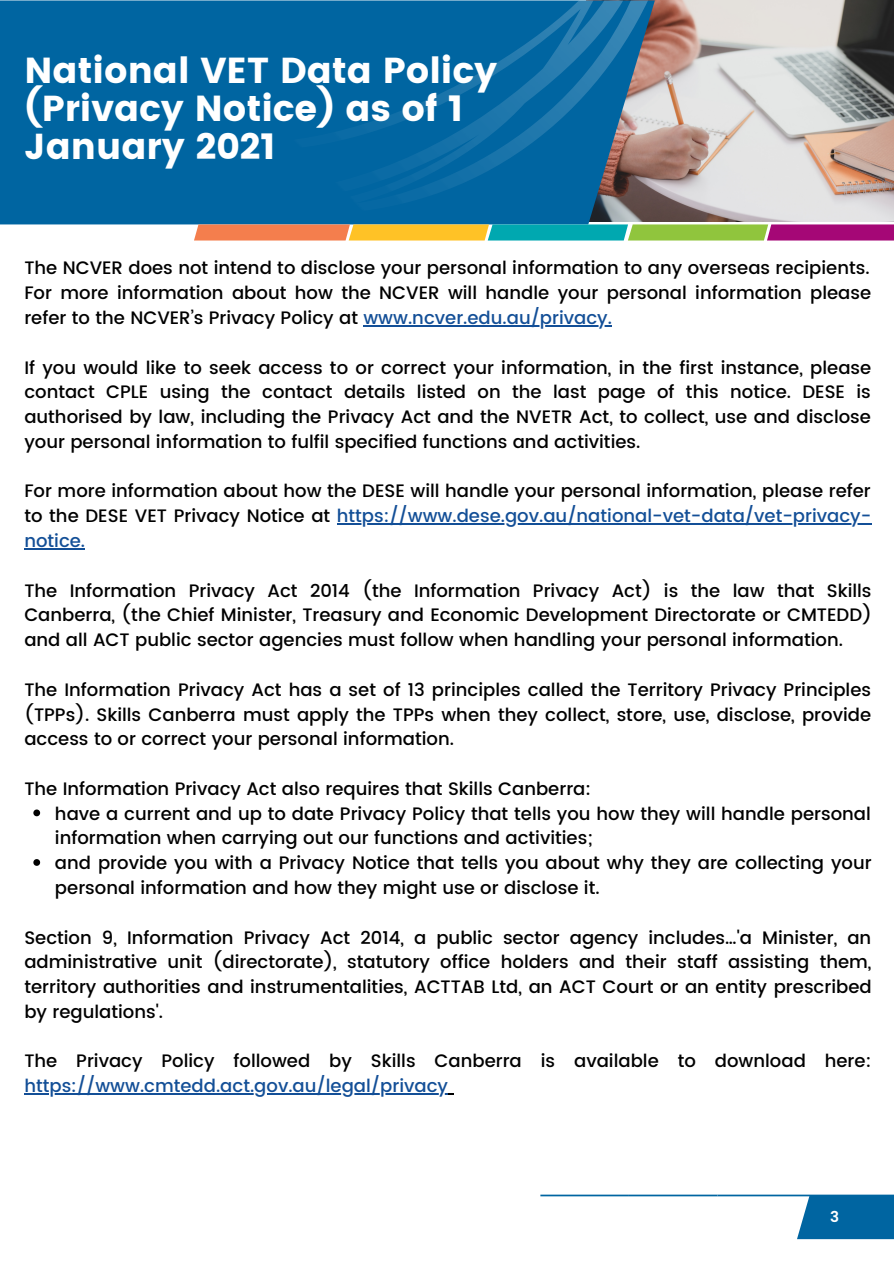
<style>
.page{position:relative;width:894px;height:1264px;background:#fff}
.page>*{position:absolute;margin:0;border:0;box-sizing:border-box;transform-origin:0 0}
.t1{font:36px/38.2px "Poppins";color:#fff}
.t2{font:500 18px/24.8px "Poppins";color:#000;text-align:justify}
.t3{font:600 15px "Poppins";color:#fff}
.s1{color:#134f97}
</style>
<div class="page">
<img style="left:654px;top:0;width:239px;height:222px">
<svg style="left:0;top:215px;width:654px;height:9px;background:#0e699f"></svg>
<svg style="left:0;top:0;width:654px;height:215px;background:#0a68a0"></svg>
<svg style="left:194px;top:224px;width:699px;height:16px;background:#a69164"></svg>
<svg style="left:540px;top:1194px;width:353px;height:45px"></svg>
<svg style="left:33px;top:809px;width:7px;height:7px"></svg>
<svg style="left:33px;top:859px;width:7px;height:6px"></svg>
<hr style="left:363px;top:325px;width:249px;height:1px;background:#134f97">
<hr style="left:337px;top:523px;width:534px;height:1px;background:#134f97">
<hr style="left:24px;top:548px;width:61px;height:1px;background:#134f97">
<hr style="left:24px;top:1093px;width:424px;height:1px;background:#134f97">
<p class="t1" style="left:24px;top:51px;width:474px">National VET Data Policy (Privacy Notice) as of 1<br>January 2021</p>
<p class="t2" style="left:24px;top:256px;width:846px">The NCVER does not intend to disclose your personal information to any overseas recipients.</p>
<p class="t2" style="left:24px;top:280px;width:848px">For more information about how the NCVER will handle your personal information please refer to the NCVER’s Privacy Policy at <span class="s1">www.ncver.edu.au/privacy.</span></p>
<p class="t2" style="left:24px;top:355px;width:848px">If you would like to seek access to or correct your information, in the first instance, please contact CPLE using the contact details listed on the last page of this notice. DESE is authorised by law, including the Privacy Act and the NVETR Act, to collect, use and disclose your personal information to fulfil specified functions and activities.</p>
<p class="t2" style="left:24px;top:479px;width:848px">For more information about how the DESE will handle your personal information, please refer to the DESE VET Privacy Notice at <span class="s1">https://www.dese.gov.au/national-vet-data/vet-privacy&shy;notice.</span></p>
<p class="t2" style="left:24px;top:578px;width:848px">The Information Privacy Act 2014 (the Information Privacy Act) is the law that Skills Canberra, (the Chief Minister, Treasury and Economic Development Directorate or CMTEDD) and all ACT public sector agencies must follow when handling your personal information.</p>
<p class="t2" style="left:24px;top:677px;width:848px">The Information Privacy Act has a set of 13 principles called the Territory Privacy Principles (TPPs). Skills Canberra must apply the TPPs when they collect, store, use, disclose, provide access to or correct your personal information.</p>
<p class="t2" style="left:24px;top:776px;width:568px">The Information Privacy Act also requires that Skills Canberra:</p>
<p class="t2" style="left:55px;top:801px;width:817px">have a current and up to date Privacy Policy that tells you how they will handle personal information when carrying out our functions and activities;</p>
<p class="t2" style="left:55px;top:850px;width:818px">and provide you with a Privacy Notice that tells you about why they are collecting your personal information and how they might use or disclose it.</p>
<p class="t2" style="left:24px;top:925px;width:848px">Section 9, Information Privacy Act 2014, a public sector agency includes…'a Minister, an administrative unit (directorate), statutory office holders and their staff assisting them, territory authorities and instrumentalities, ACTTAB Ltd, an ACT Court or an entity prescribed by regulations'.</p>
<p class="t2" style="left:24px;top:1048px;width:848px">The Privacy Policy followed by Skills Canberra is available to download here: <span class="s1">https://www.cmtedd.act.gov.au/legal/privacy</span></p>
<p class="t3" style="left:830px;top:1207px;width:10px">3</p>
</div>
